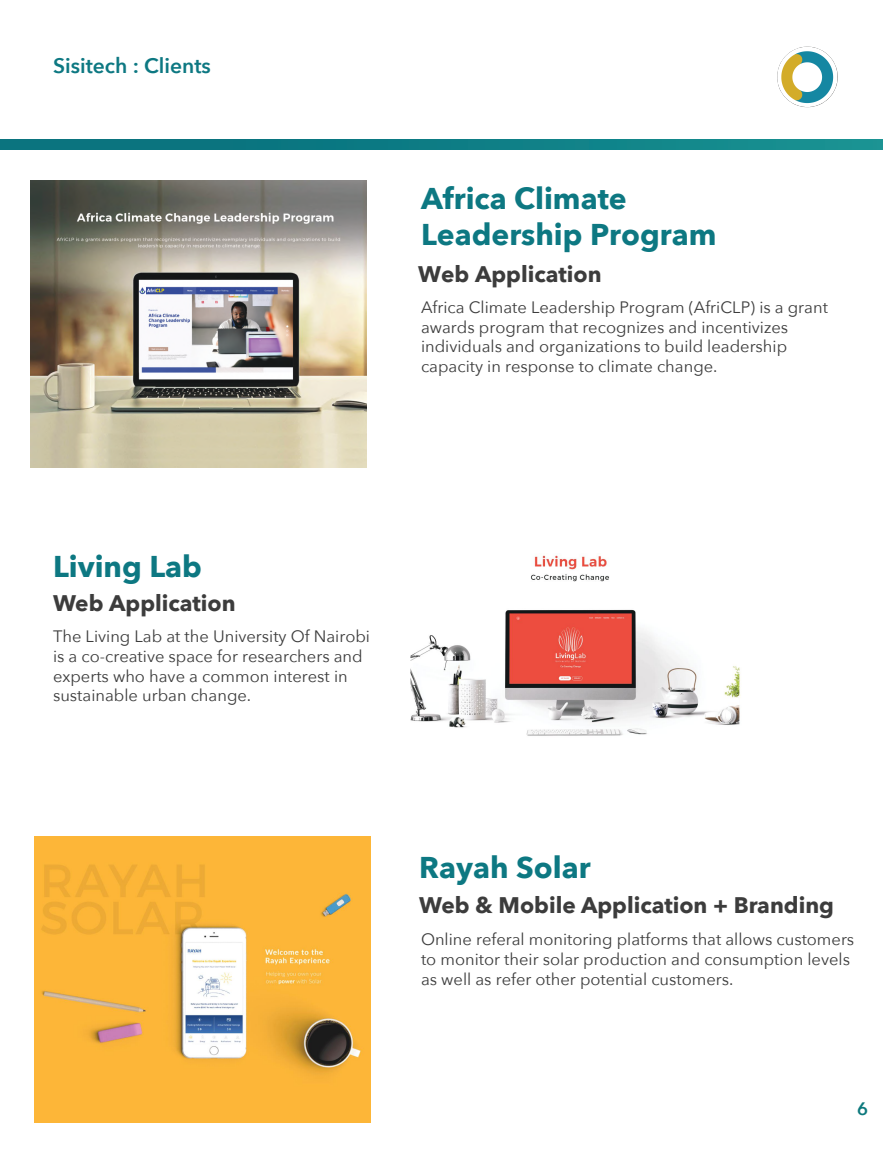
<style>
.page{position:relative;width:883px;height:1159px;background:#fff}
.page>*{position:absolute;margin:0;border:0;box-sizing:border-box;transform-origin:0 0}
.t1{font:700 30px/36px "Avenir Next";color:#0d7882}
.t2{font:700 22.5px "Avenir Next";color:#3c3c3c}
.t3{font:600 21px "Avenir Next";color:#0d7882}
.t4{font:600 18px "Avenir Next";color:#0d797d}
.t5{font:16.5px/19.8px "Avenir Next";color:#3c3c3c}
</style>
<div class="page">
<img style="left:35px;top:836px;width:335px;height:286px">
<img style="left:410px;top:555px;width:331px;height:181px">
<img style="left:30px;top:180px;width:337px;height:287px">
<svg style="left:0;top:139px;width:882px;height:11px"></svg>
<img style="left:777px;top:46px;width:61px;height:62px">
<p class="t3" style="left:53px;top:48px;width:159px">Sisitech : Clients</p>
<h1 class="t1" style="left:421px;top:180px;width:297px">Africa Climate<br>Leadership Program</h1>
<h2 class="t2" style="left:418px;top:255px;width:185px">Web Application</h2>
<p class="t5" style="left:421px;top:297px;width:408px">Africa Climate Leadership Program (AfriCLP) is a grant awards program that recognizes and incentivizes individuals and organizations to build leadership capacity in response to climate change.</p>
<h1 class="t1" style="left:53px;top:548px;width:150px">Living Lab</h1>
<h2 class="t2" style="left:53px;top:584px;width:184px">Web Application</h2>
<p class="t5" style="left:53px;top:626px;width:318px">The Living Lab at the University Of Nairobi is a co-creative space for researchers and experts who have a common interest in sustainable urban change.</p>
<h1 class="t1" style="left:419px;top:849px;width:173px">Rayah Solar</h1>
<h2 class="t2" style="left:419px;top:885px;width:416px">Web &amp; Mobile Application + Branding</h2>
<p class="t5" style="left:421px;top:929px;width:434px">Online referal monitoring platforms that allows customers to monitor their solar production and consumption levels as well as refer other potential customers.</p>
<p class="t4" style="left:857px;top:1094px;width:12px">6</p>
</div>
